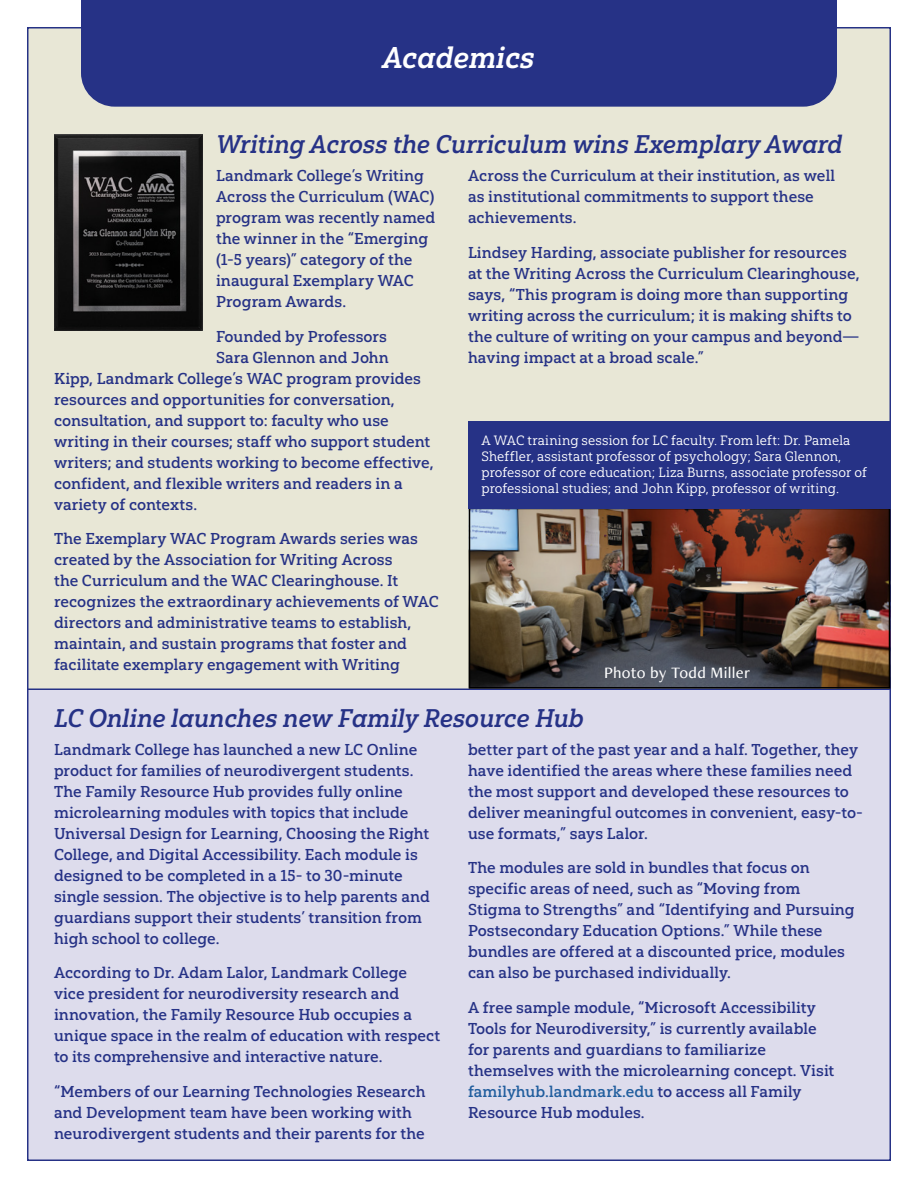
<style>
.page{position:relative;width:918px;height:1188px;background:#fff}
.page>*{position:absolute;margin:0;border:0;box-sizing:border-box;transform-origin:0 0}
.subhead_01_alumni_pr{font:30px "Yorkten Slab Nor Bol It";color:#fff}
.subhead_01_academic{font:25.5px "Yorkten Slab Nor Dem It";color:#263286}
.Photo_Credit_White_r{font:500 16.5px "Freight Neo Pro";letter-spacing:.015em;color:#fff}
.content{font:15.75px/21px "Yorkten Slab Nor Med";letter-spacing:.005em;color:#263286}
.cut_line{font:13.5px/16.2px "Yorkten Slab Nor Reg";letter-spacing:.01em;color:#fff}
.s1{color:#215e9e}
</style>
<div class="page">
<div style="left:27px;top:27px;width:864px;height:766px;background:#e8e7d6;border:2px solid #263286"></div>
<div style="left:27px;top:688px;width:864px;height:473px;background:#dddcec;border:2px solid #263286"></div>
<img style="left:472px;top:511px;width:415px;height:174px">
<div style="left:469px;top:508px;width:421px;height:180px;border:2px solid #000"></div>
<img style="left:54px;top:134px;width:148px;height:196px">
<div style="left:81px;top:0;width:756px;height:107px;background:#263286"></div>
<div style="left:468px;top:421px;width:423px;height:87px;background:#263286"></div>
<p class="subhead_01_alumni_pr" style="left:382px;top:39px;width:154px">Academics</p>
<p class="subhead_01_academic" style="left:216px;top:129px;width:628px">Writing Across the Curriculum wins Exemplary Award</p>
<p class="content" style="left:216px;top:165px;width:221px">Landmark College’s Writing<br>Across the Curriculum (WAC) program was recently named the winner in the “Emerging (1-5 years)” category of the inaugural Exemplary WAC<br>Program Awards.</p>
<p class="content" style="left:216px;top:326px;width:173px">Founded by Professors</p>
<p class="content" style="left:216px;top:347px;width:174px">Sara Glennon and John</p>
<p class="content" style="left:54px;top:368px;width:369px">Kipp, Landmark College’s WAC program provides</p>
<p class="content" style="left:54px;top:389px;width:342px">resources and opportunities for conversation,</p>
<p class="content" style="left:54px;top:410px;width:336px">consultation, and support to: faculty who use</p>
<p class="content" style="left:54px;top:431px;width:378px">writing in their courses; staff who support student</p>
<p class="content" style="left:54px;top:452px;width:381px">writers; and students working to become effective,</p>
<p class="content" style="left:54px;top:473px;width:350px">confident, and flexible writers and readers in a</p>
<p class="content" style="left:54px;top:494px;width:145px">variety of contexts.</p>
<p class="content" style="left:54px;top:528px;width:386px">The Exemplary WAC Program Awards series was created by the Association for Writing Across<br>the Curriculum and the WAC Clearinghouse. It recognizes the extraordinary achievements of WAC directors and administrative teams to establish, maintain, and sustain programs that foster and facilitate exemplary engagement with Writing</p>
<p class="content" style="left:468px;top:165px;width:369px">Across the Curriculum at their institution, as well as institutional commitments to support these achievements.</p>
<p class="content" style="left:468px;top:242px;width:393px">Lindsey Harding, associate publisher for resources at the Writing Across the Curriculum Clearinghouse, says, “This program is doing more than supporting writing across the curriculum; it is making shifts to the culture of writing on your campus and beyond— having impact at a broad scale.”</p>
<p class="cut_line" style="left:482px;top:432px;width:387px">A WAC training session for LC faculty. From left: Dr. Pamela Sheffler, assistant professor of psychology; Sara Glennon, professor of core education; Liza Burns, associate professor of professional studies; and John Kipp, professor of writing.</p>
<p class="Photo_Credit_White_r" style="left:604px;top:661px;width:148px">Photo by Todd Miller</p>
<p class="subhead_01_academic" style="left:54px;top:703px;width:531px">LC Online launches new Family Resource Hub</p>
<p class="content" style="left:54px;top:739px;width:377px">Landmark College has launched a new LC Online product for families of neurodivergent students.<br>The Family Resource Hub provides fully online microlearning modules with topics that include Universal Design for Learning, Choosing the Right College, and Digital Accessibility. Each module is designed to be completed in a 15- to 30-minute single session. The objective is to help parents and guardians support their students’ transition from high school to college.</p>
<p class="content" style="left:54px;top:962px;width:388px">According to Dr. Adam Lalor, Landmark College vice president for neurodiversity research and innovation, the Family Resource Hub occupies a unique space in the realm of education with respect to its comprehensive and interactive nature.</p>
<p class="content" style="left:54px;top:1081px;width:373px">“Members of our Learning Technologies Research and Development team have been working with neurodivergent students and their parents for the</p>
<p class="content" style="left:468px;top:739px;width:396px">better part of the past year and a half. Together, they have identified the areas where these families need the most support and developed these resources to deliver meaningful outcomes in convenient, easy-to&shy;use formats,” says Lalor.</p>
<p class="content" style="left:468px;top:857px;width:388px">The modules are sold in bundles that focus on specific areas of need, such as “Moving from Stigma to Strengths” and “Identifying and Pursuing Postsecondary Education Options.” While these bundles are offered at a discounted price, modules can also be purchased individually.</p>
<p class="content" style="left:468px;top:997px;width:368px">A free sample module, “Microsoft Accessibility Tools for Neurodiversity,” is currently available for parents and guardians to familiarize themselves with the microlearning concept. Visit <span class="s1">familyhub.landmark.edu</span> to access all Family Resource Hub modules.</p>
</div>
